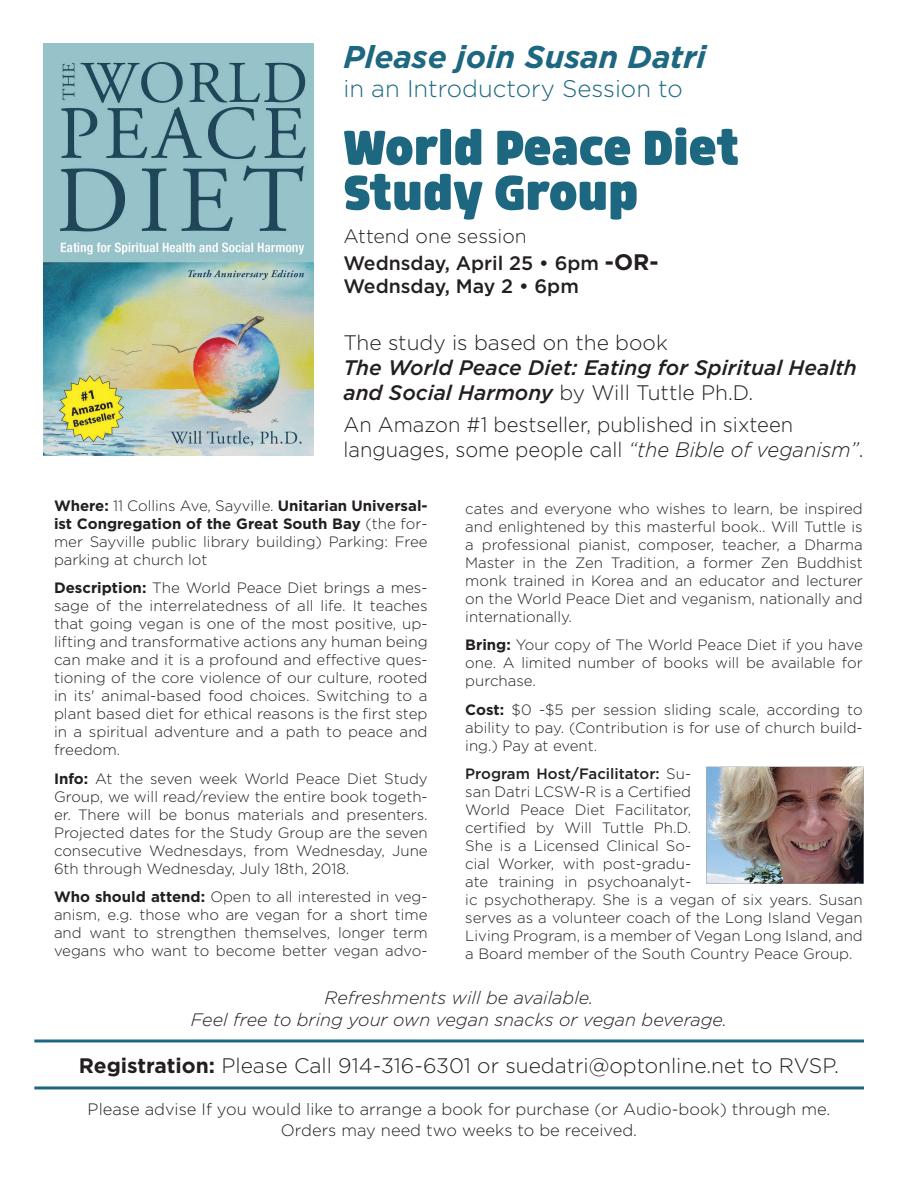
<style>
.page{position:relative;width:918px;height:1188px;background:#fff}
.page>*{position:absolute;margin:0;border:0;box-sizing:border-box;transform-origin:0 0}
.t1{font:900 57px/45px "Morl";color:#1d6880;scale:1.06 1}
.t2{font:italic 700 31.5px "Gotham";color:#1d6880}
.t3{font:300 24px "Gotham";color:#1d6880}
.t4{font:300 21px "Gotham";color:#231f20}
.t5{font:300 21px/25.2px "Gotham";color:#231f20;scale:.96 1}
.t6{font:italic 500 21px/25.2px "Gotham";color:#231f20}
.t7{font:500 19.5px/27px "Gotham";color:#231f20}
.t8{font:italic 300 18px/21.6px "Gotham";color:#231f20;text-align:center}
.t9{font:300 16.5px/21.6px "Gotham";color:#231f20;text-align:center}
.t10{font:300 15px/18px "Gotham";color:#231f20;text-align:justify}
.s1{font-weight:300}
.s2{font-weight:700;font-size:22.5px}
.s3{font-weight:300;font-style:normal}
.s4{font-style:italic}
.s5{font-weight:700}
.s6{font-weight:500}
</style>
<div class="page">
<img style="left:43px;top:44px;width:270px;height:412px">
<img style="left:706px;top:766px;width:158px;height:117px">
<hr style="left:34px;top:1086px;width:830px;height:3px;background:#1d6880">
<hr style="left:34px;top:1040px;width:830px;height:2px;background:#1d6880">
<h2 class="t2" style="left:343px;top:38px;width:364px">Please join Susan Datri</h2>
<h3 class="t3" style="left:343px;top:73px;width:341px">in an Introductory Session to</h3>
<h1 class="t1" style="left:343px;top:124px;width:375px">World Peace Diet<br>Study Group</h1>
<h3 class="t7" style="left:343px;top:222px;width:317px"><span class="s1">Attend one session<br></span>Wednsday, April 25 • 6pm <span class="s2">-OR-</span></h3>
<h3 class="t7" style="left:343px;top:272px;width:237px">Wednsday, May 2 • 6pm</h3>
<h3 class="t4" style="left:343px;top:329px;width:326px">The study is based on the book</h3>
<h3 class="t6" style="left:343px;top:355px;width:515px">The World Peace Diet: Eating for Spiritual Health and Social Harmony <span class="s3">by Will Tuttle Ph.D.</span></h3>
<h3 class="t5" style="left:343px;top:411px;width:543px">An Amazon #1 bestseller, published in sixteen languages, some people call <span class="s4">“the Bible of veganism”</span>.</h3>
<p class="t10" style="left:54px;top:496px;width:375px"><span class="s5">Where:</span> 11 Collins Ave, Sayville. <span class="s5">Unitarian Universal&shy;ist Congregation of the Great South Bay</span> (the for&shy;mer Sayville public library building) Parking: Free parking at church lot</p>
<p class="t10" style="left:54px;top:579px;width:375px"><span class="s5">Description:</span> The World Peace Diet brings a mes&shy;sage of the interrelatedness of all life. It teaches that going vegan is one of the most positive, up&shy;lifting and transformative actions any human being can make and it is a profound and effective ques&shy;tioning of the core violence of our culture, rooted in its' animal-based food choices. Switching to a plant based diet for ethical reasons is the first step in a spiritual adventure and a path to peace and freedom.</p>
<p class="t10" style="left:54px;top:769px;width:375px"><span class="s5">Info:</span> At the seven week World Peace Diet Study Group, we will read/review the entire book togeth&shy;er. There will be bonus materials and presenters.<br>Projected dates for the Study Group are the seven consecutive Wednesdays, from Wednesday, June 6th through Wednesday, July 18th, 2018.</p>
<p class="t10" style="left:54px;top:888px;width:375px"><span class="s5">Who should attend:</span> Open to all interested in veg&shy;anism, e.g. those who are vegan for a short time and want to strengthen themselves, longer term vegans who want to become better vegan advo-</p>
<p class="t8" style="left:191px;top:987px;width:538px">Refreshments will be available.<br>Feel free to bring your own vegan snacks or vegan beverage.</p>
<h3 class="t4" style="left:79px;top:1052px;width:762px"><span class="s5">Registration:</span> Please Call 914-316-6301 or suedatri@optonline.net to RVSP.</h3>
<p class="t9" style="left:88px;top:1098px;width:744px">Please advise If you would like to arrange a book for purchase (or Audio-book) through me.<br>Orders may need two weeks to be received.</p>
<p class="t10" style="left:465px;top:499px;width:399px">cates and everyone who wishes to learn, be inspired and enlightened by this masterful book.. Will Tuttle is a professional pianist, composer, teacher, a Dharma Master in the Zen Tradition, a former Zen Buddhist monk trained in Korea and an educator and lecturer on the World Peace Diet and veganism, nationally and internationally.</p>
<p class="t10" style="left:465px;top:635px;width:399px"><span class="s5">Bring:</span> Your copy of The World Peace Diet if you have one. A limited number of books will be available for purchase.</p>
<p class="t10" style="left:465px;top:700px;width:399px"><span class="s5">Cost:</span> $0 -$5 per session sliding scale, according to ability to pay. (Contribution is for use of church build&shy;ing.) Pay at event.</p>
<p class="t10" style="left:465px;top:764px;width:399px;text-align:left"><span class="s6">Program Host/Facilitator:</span> Su-<br>san Datri LCSW-R is a Certified<br>World Peace Diet Facilitator,<br>certified by Will Tuttle Ph.D.<br>She is a Licensed Clinical So-<br>cial Worker, with post-gradu-<br>ate training in psychoanalyt-<br>ic psychotherapy. She is a vegan of six years. Susan serves as a volunteer coach of the Long Island Vegan Living Program, is a member of Vegan Long Island, and a Board member of the South Country Peace Group.</p>
</div>
